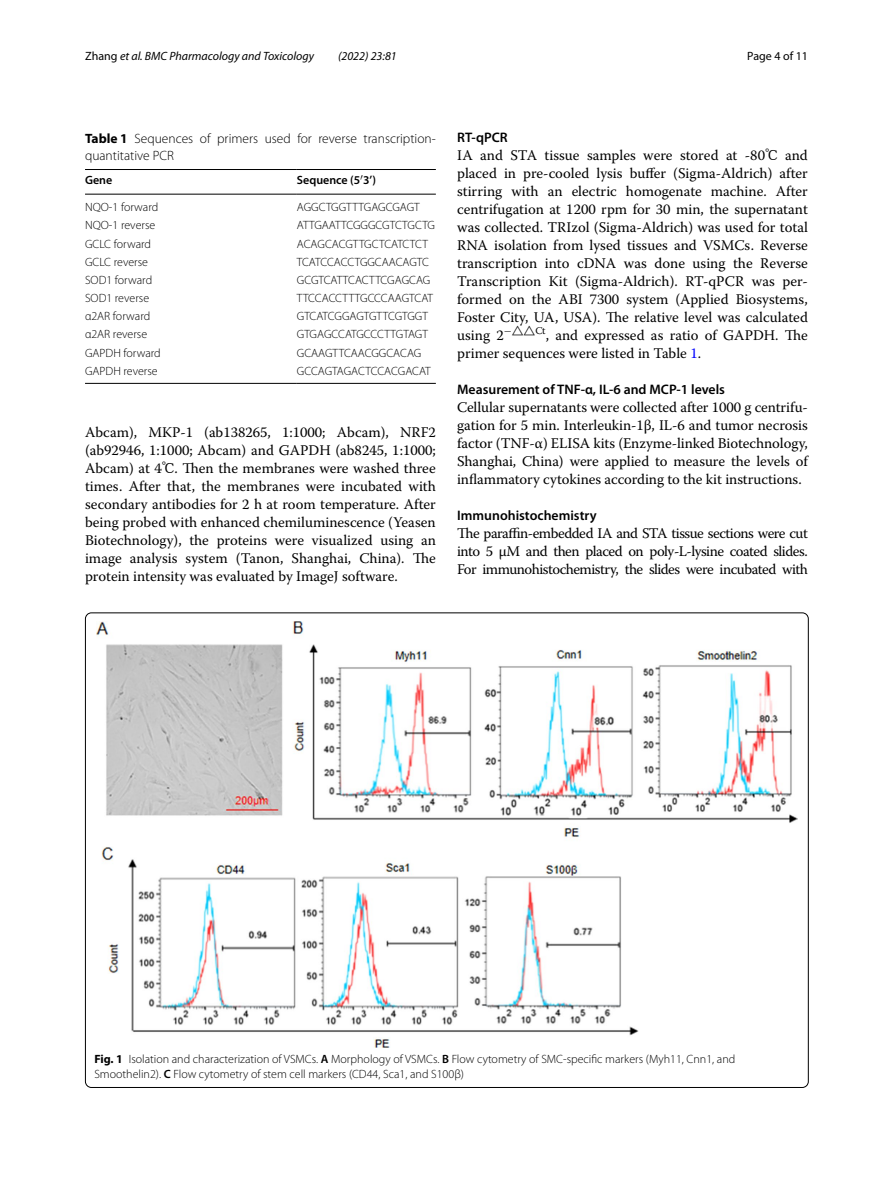
<style>
.page{position:relative;width:893px;height:1187px;background:#fff}
.page>*{position:absolute;margin:0;border:0;box-sizing:border-box;transform-origin:0 0}
.t1{font:14.7px/18px "Warnock Pro";letter-spacing:-.005em;color:#000;text-align:justify}
.t2{font:600 13.8px "Myriad Pro";color:#000}
.t3{font:300 13.5px/16.5px "Myriad Pro";color:#000}
.t4{font:300 12px/15px "Myriad Pro";color:#000}
.t5{font:italic 12px "Myriad Pro";color:#000}
.t6{font:600 12px "Myriad Pro";color:#000}
.t7{font:12px "Myriad Pro";color:#000}
.s1{font-style:normal}
.s2{font-weight:700}
.s3{font-family:"Code 2000"}
.s4{color:#00f}
.s5{font-weight:600}
</style>
<div class="page">
<hr style="left:85px;top:169px;width:212px;height:1px;background:#000">
<hr style="left:85px;top:194px;width:212px;height:1px;background:#000">
<hr style="left:297px;top:169px;width:139px;height:1px;background:#000">
<hr style="left:297px;top:194px;width:139px;height:1px;background:#000">
<hr style="left:85px;top:383px;width:212px;height:1px;background:#000">
<hr style="left:297px;top:383px;width:139px;height:1px;background:#000">
<img style="left:97px;top:622px;width:700px;height:425px">
<p class="t5" style="left:85px;top:48px;width:231px"><span class="s1">Zhang</span> et al. BMC Pharmacology and Toxicology</p>
<p class="t5" style="left:338px;top:48px;width:60px">(2022) 23:81</p>
<p class="t7" style="left:747px;top:48px;width:62px">Page 4 of 11</p>
<p class="t3" style="left:85px;top:130px;width:352px"><span class="s2">Table 1</span> Sequences of primers used for reverse transcription&shy;quantitative PCR</p>
<p class="t6" style="left:85px;top:172px;width:29px">Gene</p>
<p class="t6" style="left:297px;top:173px;width:81px">Sequence (5 3’)</p>
<p class="t4" style="left:85px;top:200px;width:75px">NQO-1 forward</p>
<p class="t4" style="left:297px;top:200px;width:124px">AGGCTGGTTTGAGCGAGT</p>
<p class="t4" style="left:85px;top:218px;width:72px">NQO-1 reverse</p>
<p class="t4" style="left:297px;top:218px;width:140px">ATTGAATTCGGGCGTCTGCTG</p>
<p class="t4" style="left:85px;top:236px;width:67px">GCLC forward</p>
<p class="t4" style="left:297px;top:236px;width:133px">ACAGCACGTTGCTCATCTCT</p>
<p class="t4" style="left:85px;top:254px;width:64px">GCLC reverse</p>
<p class="t4" style="left:297px;top:254px;width:134px">TCATCCACCTGGCAACAGTC</p>
<p class="t4" style="left:85px;top:272px;width:69px">SOD1 forward</p>
<p class="t4" style="left:297px;top:272px;width:135px">GCGTCATTCACTTCGAGCAG</p>
<p class="t4" style="left:85px;top:291px;width:66px">SOD1 reverse</p>
<p class="t4" style="left:297px;top:291px;width:138px">TTCCACCTTTGCCCAAGTCAT</p>
<p class="t4" style="left:85px;top:309px;width:67px">α2AR forward</p>
<p class="t4" style="left:297px;top:309px;width:133px">GTCATCGGAGTGTTCGTGGT</p>
<p class="t4" style="left:85px;top:327px;width:64px">α2AR reverse</p>
<p class="t4" style="left:297px;top:327px;width:133px">GTGAGCCATGCCCTTGTAGT</p>
<p class="t4" style="left:85px;top:345px;width:77px">GAPDH forward</p>
<p class="t4" style="left:297px;top:345px;width:126px">GCAAGTTCAACGGCACAG</p>
<p class="t4" style="left:85px;top:363px;width:74px">GAPDH reverse</p>
<p class="t4" style="left:297px;top:363px;width:135px">GCCAGTAGACTCCACGACAT</p>
<p class="t1" style="left:85px;top:422px;width:352px">Abcam), MKP-1 (ab138265, 1:1000; Abcam), NRF2 (ab92946, 1:1000; Abcam) and GAPDH (ab8245, 1:1000; Abcam) at 4<span class="s3">℃</span>. Then the membranes were washed three times. After that, the membranes were incubated with secondary antibodies for 2 h at room temperature. After being probed with enhanced chemiluminescence (Yeasen Biotechnology), the proteins were visualized using an image analysis system (Tanon, Shanghai, China). The protein intensity was evaluated by ImageJ software.</p>
<p class="t2" style="left:457px;top:129px;width:52px">RT‑qPCR</p>
<p class="t1" style="left:457px;top:146px;width:352px">IA and STA tissue samples were stored at -80<span class="s3">℃</span> and placed in pre-cooled lysis buffer (Sigma-Aldrich) after stirring with an electric homogenate machine. After centrifugation at 1200 rpm for 30 min, the supernatant was collected. TRIzol (Sigma-Aldrich) was used for total RNA isolation from lysed tissues and VSMCs. Reverse transcription into cDNA was done using the Reverse Transcription Kit (Sigma-Aldrich). RT-qPCR was per&shy;formed on the ABI 7300 system (Applied Biosystems, Foster City, UA, USA). The relative level was calculated using 2<sup>−</sup><sup>△△</sup><sup>Ct</sup>, and expressed as ratio of GAPDH. The primer sequences were listed in Table <span class="s4">1</span>.</p>
<p class="t2" style="left:457px;top:381px;width:269px">Measurement of TNF‑α, IL‑6 and MCP‑1 levels</p>
<p class="t1" style="left:457px;top:398px;width:352px">Cellular supernatants were collected after 1000 g centrifu&shy;gation for 5 min. Interleukin-1β, IL-6 and tumor necrosis factor (TNF-α) ELISA kits (Enzyme-linked Biotechnology, Shanghai, China) were applied to measure the levels of inflammatory cytokines according to the kit instructions.</p>
<p class="t2" style="left:457px;top:507px;width:141px">Immunohistochemistry</p>
<p class="t1" style="left:457px;top:524px;width:352px">The paraffin-embedded IA and STA tissue sections were cut into 5 μM and then placed on poly-L-lysine coated slides.<br>For immunohistochemistry, the slides were incubated with</p>
<p class="t4" style="left:94px;top:1051px;width:642px"><span class="s2">Fig. 1</span> Isolation and characterization of VSMCs. <span class="s5">A</span> Morphology of VSMCs. <span class="s5">B</span> Flow cytometry of SMC-specific markers (Myh11, Cnn1, and<br>Smoothelin2). <span class="s5">C</span> Flow cytometry of stem cell markers (CD44, Sca1, and S100β)</p>
</div>
